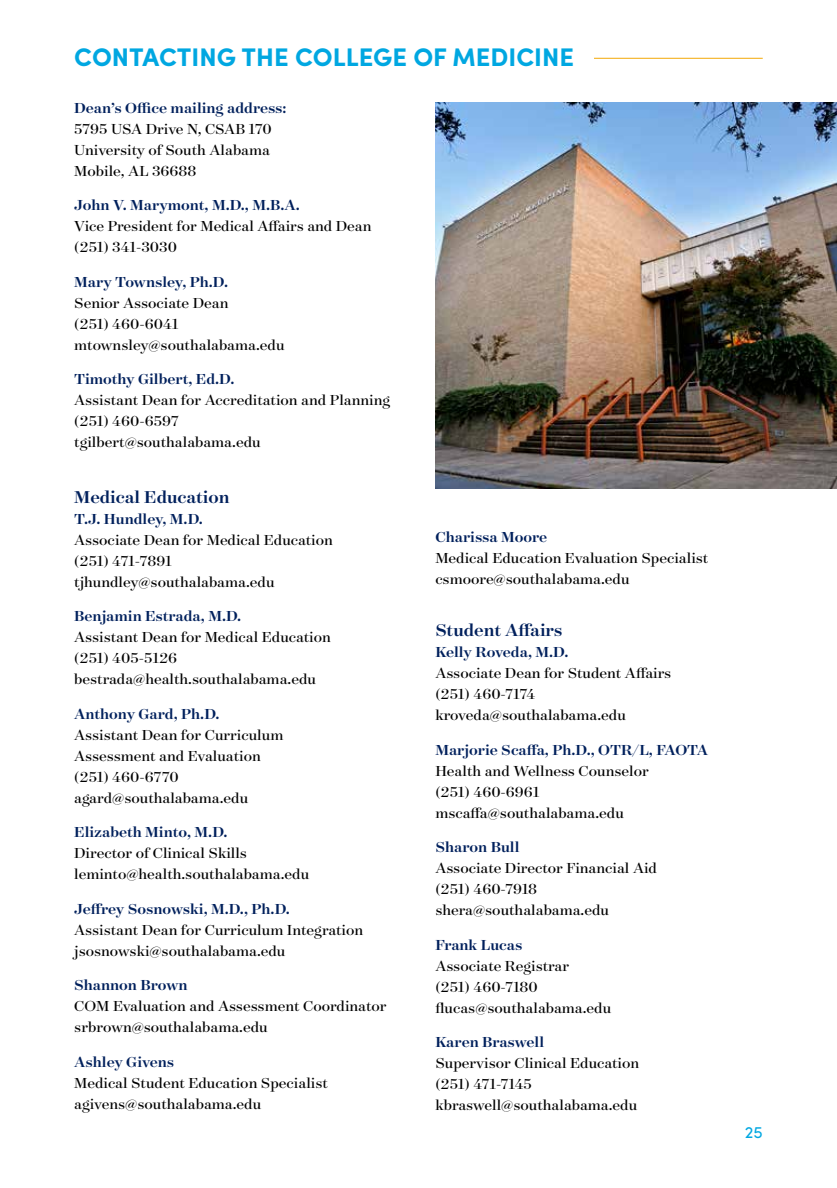
<style>
.page{position:relative;width:837px;height:1188px;background:#fff}
.page>*{position:absolute;margin:0;border:0;box-sizing:border-box;transform-origin:0 0}
.t1{font:700 25.5px "Sofia Pro";color:#00a7e1}
.t2{font:500 19.5px "Surveyor Display";color:#00205c}
.t3{font:16.5px/21px "Surveyor Display";color:#000}
.t4{font:500 16.5px "Surveyor Display";color:#00205c}
.t5{font:16.5px "Sofia Pro";color:#00a7e1}
</style>
<div class="page">
<hr style="left:594px;top:58px;width:169px;height:1px;background:#f4b223">
<img style="left:435px;top:103px;width:402px;height:385px">
<p class="t1" style="left:74px;top:38px;width:501px">CONTACTING THE COLLEGE OF MEDICINE</p>
<p class="t4" style="left:74px;top:98px;width:214px">Dean’s Ofce mailing address:</p>
<p class="t3" style="left:74px;top:118px;width:199px;text-align:justify">5795 USA Drive N, CSAB 170<br>University of South Alabama Mobile, AL 36688</p>
<p class="t4" style="left:74px;top:195px;width:227px">John V. Marymont, M.D., M.B.A.</p>
<p class="t3" style="left:74px;top:215px;width:299px">Vice President for Medical Afairs and Dean (251) 341-3030</p>
<p class="t4" style="left:74px;top:272px;width:155px">Mary Townsley, Ph.D.</p>
<p class="t3" style="left:74px;top:292px;width:212px">Senior Associate Dean<br>(251) 460-6041 mtownsley@southalabama.edu</p>
<p class="t4" style="left:74px;top:369px;width:162px">Timothy Gilbert, Ed.D.</p>
<p class="t3" style="left:74px;top:389px;width:317px">Assistant Dean for Accreditation and Planning (251) 460-6597<br>tgilbert@southalabama.edu</p>
<p class="t2" style="left:74px;top:485px;width:157px">Medical Education</p>
<p class="t4" style="left:74px;top:509px;width:130px">T.J. Hundley, M.D.</p>
<p class="t3" style="left:74px;top:529px;width:260px">Associate Dean for Medical Education (251) 471-7891 tjhundley@southalabama.edu</p>
<p class="t4" style="left:74px;top:606px;width:168px">Benjamin Estrada, M.D.</p>
<p class="t3" style="left:74px;top:626px;width:258px">Assistant Dean for Medical Education (251) 405-5126 bestrada@health.southalabama.edu</p>
<p class="t4" style="left:74px;top:704px;width:147px">Anthony Gard, Ph.D.</p>
<p class="t3" style="left:74px;top:724px;width:211px">Assistant Dean for Curriculum<br>Assessment and Evaluation (251) 460-6770 agard@southalabama.edu</p>
<p class="t4" style="left:74px;top:822px;width:155px">Elizabeth Minto, M.D.</p>
<p class="t3" style="left:74px;top:842px;width:236px">Director of Clinical Skills leminto@health.southalabama.edu</p>
<p class="t4" style="left:74px;top:899px;width:217px">Jefrey Sosnowski, M.D., Ph.D.</p>
<p class="t3" style="left:74px;top:919px;width:290px">Assistant Dean for Curriculum Integration jsosnowski@southalabama.edu</p>
<p class="t4" style="left:74px;top:975px;width:115px">Shannon Brown</p>
<p class="t3" style="left:74px;top:995px;width:314px">COM Evaluation and Assessment Coordinator srbrown@southalabama.edu</p>
<p class="t4" style="left:74px;top:1052px;width:102px">Ashley Givens</p>
<p class="t3" style="left:74px;top:1072px;width:255px">Medical Student Education Specialist agivens@southalabama.edu</p>
<p class="t4" style="left:435px;top:527px;width:113px">Charissa Moore</p>
<p class="t3" style="left:435px;top:547px;width:274px">Medical Education Evaluation Specialist csmoore@southalabama.edu</p>
<p class="t2" style="left:435px;top:618px;width:129px">Student Afairs</p>
<p class="t4" style="left:435px;top:642px;width:134px">Kelly Roveda, M.D.</p>
<p class="t3" style="left:435px;top:662px;width:237px">Associate Dean for Student Afairs (251) 460-7174 kroveda@southalabama.edu</p>
<p class="t4" style="left:435px;top:740px;width:274px">Marjorie Scafa, Ph.D., OTR/L, FAOTA</p>
<p class="t3" style="left:435px;top:760px;width:215px">Health and Wellness Counselor (251) 460-6961 mscafa@southalabama.edu</p>
<p class="t4" style="left:435px;top:837px;width:86px">Sharon Bull</p>
<p class="t3" style="left:435px;top:857px;width:223px">Associate Director Financial Aid (251) 460-7918 shera@southalabama.edu</p>
<p class="t4" style="left:435px;top:935px;width:89px">Frank Lucas</p>
<p class="t3" style="left:435px;top:955px;width:177px">Associate Registrar<br>(251) 460-7180 fucas@southalabama.edu</p>
<p class="t4" style="left:435px;top:1032px;width:110px">Karen Braswell</p>
<p class="t3" style="left:435px;top:1052px;width:205px">Supervisor Clinical Education (251) 471-7145 kbraswell@southalabama.edu</p>
<p class="t5" style="left:745px;top:1120px;width:20px">25</p>
</div>
